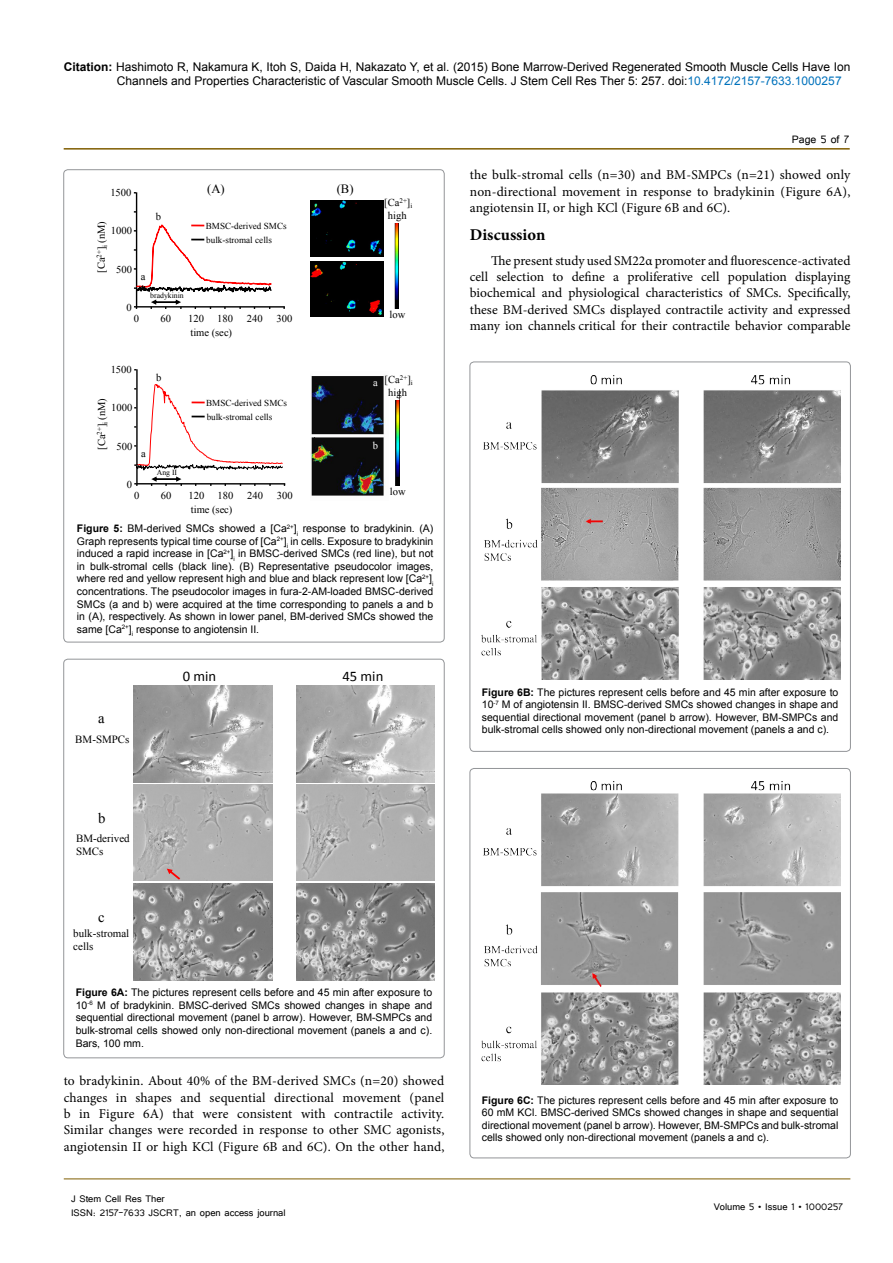
<style>
.page{position:relative;width:893px;height:1263px;background:#fff}
.page>*{position:absolute;margin:0;border:0;box-sizing:border-box;transform-origin:0 0}
.Sh{font:700 16.5px "Minion Pro";color:#000}
.t1{font:14.7px "Calibri";color:#000}
.t2{font:14.7px "Times New Roman";color:#000}
.t3{font:14.55px "Times New Roman";color:#000}
.Normal__Web{font:13.5px/16.2px "Minion Pro";letter-spacing:.005em;color:#000;text-align:justify}
.t4{font:13.5px "Tunga";color:#000}
.t5{font:12.6px "Times New Roman";color:#000}
.t6{font:12px/14.4px "Arial";color:#000}
.t7{font:12px/14.4px "Tunga";color:#000}
.t8{font:10.95px/13.2px "Times New Roman";color:#000}
.Normal__Web-2{font:10.5px/12.6px "Arial";color:#000;text-align:justify}
.t9{font:10.5px "Times New Roman";letter-spacing:.005em;color:#000}
.t10{font:10.5px "Times New Roman";color:#fff}
.t11{font:9.15px/14px "Times New Roman";color:#000}
.t12{font:7.8px "Times New Roman";color:#000}
.s1{font-weight:700}
.s2{color:#0072bc}
</style>
<div class="page">
<hr style="left:64px;top:148px;width:786px;height:2px;background:#7f5d00">
<hr style="left:64px;top:1179px;width:786px;height:1px;background:#7f5d00">
<img style="left:395px;top:400px;width:4px;height:86px">
<img style="left:310px;top:376px;width:76px;height:120px">
<hr style="left:136px;top:369px;width:2px;height:115px;background:#000">
<svg style="left:134px;top:383px;width:151px;height:103px"></svg>
<img style="left:395px;top:223px;width:4px;height:86px">
<div style="left:274px;top:209px;width:121px;height:101px;border:1px solid #fff"></div>
<div style="left:380px;top:193px;width:5px;height:130px;border:1px solid #fff"></div>
<hr style="left:136px;top:306px;width:149px;height:2px;background:#000">
<svg style="left:151px;top:299px;width:31px;height:10px"></svg>
<hr style="left:136px;top:192px;width:1px;height:115px;background:#000">
<img style="left:310px;top:200px;width:73px;height:56px">
<img style="left:310px;top:261px;width:73px;height:56px">
<svg style="left:134px;top:225px;width:137px;height:68px"></svg>
<div style="left:64px;top:659px;width:380px;height:399px;border:1px solid #939598;border-radius:4px"></div>
<img style="left:134px;top:686px;width:138px;height:96px">
<img style="left:134px;top:784px;width:138px;height:97px">
<img style="left:296px;top:784px;width:139px;height:97px">
<img style="left:134px;top:884px;width:138px;height:96px">
<img style="left:296px;top:884px;width:139px;height:96px">
<img style="left:296px;top:686px;width:139px;height:96px">
<svg style="left:167px;top:869px;width:13px;height:11px"></svg>
<div style="left:470px;top:362px;width:380px;height:389px;border:1px solid #939598;border-radius:4px"></div>
<img style="left:481px;top:375px;width:360px;height:304px">
<div style="left:470px;top:768px;width:380px;height:390px;border:1px solid #939598;border-radius:4px"></div>
<img style="left:481px;top:781px;width:360px;height:304px">
<p class="t6" style="left:117px;top:60px;width:735px;text-indent:-53px"><span class="s1">Citation:</span> Hashimoto R, Nakamura K, Itoh S, Daida H, Nakazato Y, et al. (2015) Bone Marrow-Derived Regenerated Smooth Muscle Cells Have Ion<br>Channels and Properties Characteristic of Vascular Smooth Muscle Cells. J Stem Cell Res Ther 5: 257. doi:<span class="s2">10.4172/2157-7633.1000257</span></p>
<p class="t9" style="left:110px;top:186px;width:23px">1500</p>
<p class="t9" style="left:94px;top:273px;width:53px;rotate:-90deg">[Ca<sup>2+</sup>]<sub>i</sub> (nM)</p>
<p class="t9" style="left:111px;top:224px;width:23px">1000</p>
<p class="t9" style="left:116px;top:262px;width:17px">500</p>
<p class="t9" style="left:127px;top:300px;width:7px">0</p>
<p class="t9" style="left:156px;top:209px;width:7px">b</p>
<p class="t9" style="left:141px;top:270px;width:6px">a</p>
<p class="t12" style="left:150px;top:290px;width:35px">bradykinin</p>
<p class="t5" style="left:207px;top:181px;width:19px">(A)</p>
<p class="t11" style="left:206px;top:218px;width:82px">BMSC-derived SMCs bulk-stromal cells</p>
<p class="t9" style="left:134px;top:312px;width:7px">0</p>
<p class="t9" style="left:160px;top:312px;width:12px">60</p>
<p class="t9" style="left:188px;top:312px;width:17px">120</p>
<p class="t9" style="left:217px;top:312px;width:17px">180</p>
<p class="t9" style="left:247px;top:312px;width:17px">240</p>
<p class="t9" style="left:277px;top:312px;width:17px">300</p>
<p class="t9" style="left:190px;top:325px;width:43px">time (sec)</p>
<p class="t9" style="left:111px;top:363px;width:23px">1500</p>
<p class="t9" style="left:95px;top:450px;width:53px;rotate:-90deg">[Ca<sup>2+</sup>]<sub>i</sub> (nM)</p>
<p class="t9" style="left:111px;top:401px;width:23px">1000</p>
<p class="t9" style="left:117px;top:439px;width:17px">500</p>
<p class="t9" style="left:127px;top:477px;width:7px">0</p>
<p class="t9" style="left:141px;top:447px;width:6px">a</p>
<p class="t9" style="left:134px;top:489px;width:7px">0</p>
<p class="t9" style="left:156px;top:371px;width:7px">b</p>
<p class="t12" style="left:157px;top:467px;width:22px">Ang II</p>
<p class="t11" style="left:206px;top:395px;width:82px">BMSC-derived SMCs bulk-stromal cells</p>
<p class="t9" style="left:161px;top:489px;width:12px">60</p>
<p class="t9" style="left:189px;top:489px;width:46px">120 180</p>
<p class="t9" style="left:247px;top:489px;width:17px">240</p>
<p class="t9" style="left:277px;top:489px;width:17px">300</p>
<p class="t9" style="left:191px;top:502px;width:43px">time (sec)</p>
<p class="t5" style="left:337px;top:181px;width:18px">(B)</p>
<p class="t9" style="left:384px;top:195px;width:30px">[Ca<sup>2+</sup>]<sub>i</sub></p>
<p class="t9" style="left:388px;top:208px;width:20px">high</p>
<p class="t9" style="left:389px;top:307px;width:17px">low</p>
<p class="t9" style="left:385px;top:372px;width:30px">[Ca<sup>2+</sup>]<sub>i</sub></p>
<p class="t10" style="left:373px;top:375px;width:6px">a</p>
<p class="t9" style="left:388px;top:385px;width:20px">high</p>
<p class="t10" style="left:373px;top:438px;width:7px">b</p>
<p class="t9" style="left:390px;top:484px;width:17px">low</p>
<p class="Normal__Web-2" style="left:77px;top:522px;width:358px"><span class="s1">Figure 5:</span> BM-derived SMCs showed a [Ca<sup>2+</sup>]<sub>i</sub> response to bradykinin. (A)<br>Graph represents typical time course of [Ca<sup>2+</sup>]<sub>i</sub> in cells. Exposure to bradykinin induced a rapid increase in [Ca<sup>2+</sup>]<sub>i</sub> in BMSC-derived SMCs (red line), but not in bulk-stromal cells (black line). (B) Representative pseudocolor images, where red and yellow represent high and blue and black represent low [Ca<sup>2+</sup>]<sub>i </sub>concentrations. The pseudocolor images in fura-2-AM-loaded BMSC-derived SMCs (a and b) were acquired at the time corresponding to panels a and b in (A), respectively. As shown in lower panel, BM-derived SMCs showed the same [Ca<sup>2+</sup>]<sub>i</sub> response to angiotensin II.</p>
<p class="t2" style="left:98px;top:708px;width:8px">a</p>
<p class="t8" style="left:75px;top:733px;width:56px">BM-SMPCs</p>
<p class="t1" style="left:183px;top:667px;width:35px">0 min</p>
<p class="t1" style="left:343px;top:667px;width:42px">45 min</p>
<p class="t4" style="left:792px;top:131px;width:59px">Page 5 of 7</p>
<p class="Normal__Web" style="left:470px;top:167px;width:382px">the bulk-stromal cells (n=30) and BM-SMPCs (n=21) showed only non-directional movement in response to bradykinin (Figure 6A), angiotensin II, or high KCl (Figure 6B and 6C).</p>
<p class="Sh" style="left:470px;top:223px;width:77px">Discussion</p>
<p class="Normal__Web" style="left:470px;top:253px;width:382px;text-indent:21px">The present study used SM22α promoter and fluorescence-activated cell selection to define a proliferative cell population displaying biochemical and physiological characteristics of SMCs. Specifically, these BM-derived SMCs displayed contractile activity and expressed many ion channels critical for their contractile behavior comparable</p>
<p class="Normal__Web-2" style="left:482px;top:686px;width:358px"><span class="s1">Figure 6B:</span> The pictures represent cells before and 45 min after exposure to 10<sup>-7</sup> M of angiotensin II. BMSC-derived SMCs showed changes in shape and sequential directional movement (panel b arrow). However, BM-SMPCs and bulk-stromal cells showed only non-directional movement (panels a and c).</p>
<p class="t3" style="left:98px;top:808px;width:9px">b</p>
<p class="t8" style="left:76px;top:831px;width:55px">BM-derived<br>SMCs</p>
<p class="t3" style="left:98px;top:907px;width:8px">c</p>
<p class="t8" style="left:73px;top:926px;width:58px">bulk-stromal cells</p>
<p class="Normal__Web-2" style="left:76px;top:986px;width:358px"><span class="s1">Figure 6A:</span> The pictures represent cells before and 45 min after exposure to 10<sup>-6</sup> M of bradykinin. BMSC-derived SMCs showed changes in shape and sequential directional movement (panel b arrow). However, BM-SMPCs and bulk-stromal cells showed only non-directional movement (panels a and c).<br>Bars, 100 mm.</p>
<p class="Normal__Web" style="left:64px;top:1072px;width:382px">to bradykinin. About 40% of the BM-derived SMCs (n=20) showed changes in shapes and sequential directional movement (panel b in Figure 6A) that were consistent with contractile activity.<br>Similar changes were recorded in response to other SMC agonists, angiotensin II or high KCl (Figure 6B and 6C). On the other hand,</p>
<p class="t7" style="left:71px;top:1190px;width:216px">J Stem Cell Res Ther<br>ISSN: 2157-7633 JSCRT, an open access journal</p>
<p class="Normal__Web-2" style="left:482px;top:1094px;width:358px"><span class="s1">Figure 6C:</span> The pictures represent cells before and 45 min after exposure to 60 mM KCl. BMSC-derived SMCs showed changes in shape and sequential directional movement (panel b arrow). However, BM-SMPCs and bulk-stromal cells showed only non-directional movement (panels a and c).</p>
<p class="t7" style="left:714px;top:1199px;width:131px">Volume 5 • Issue 1 • 1000257</p>
</div>
